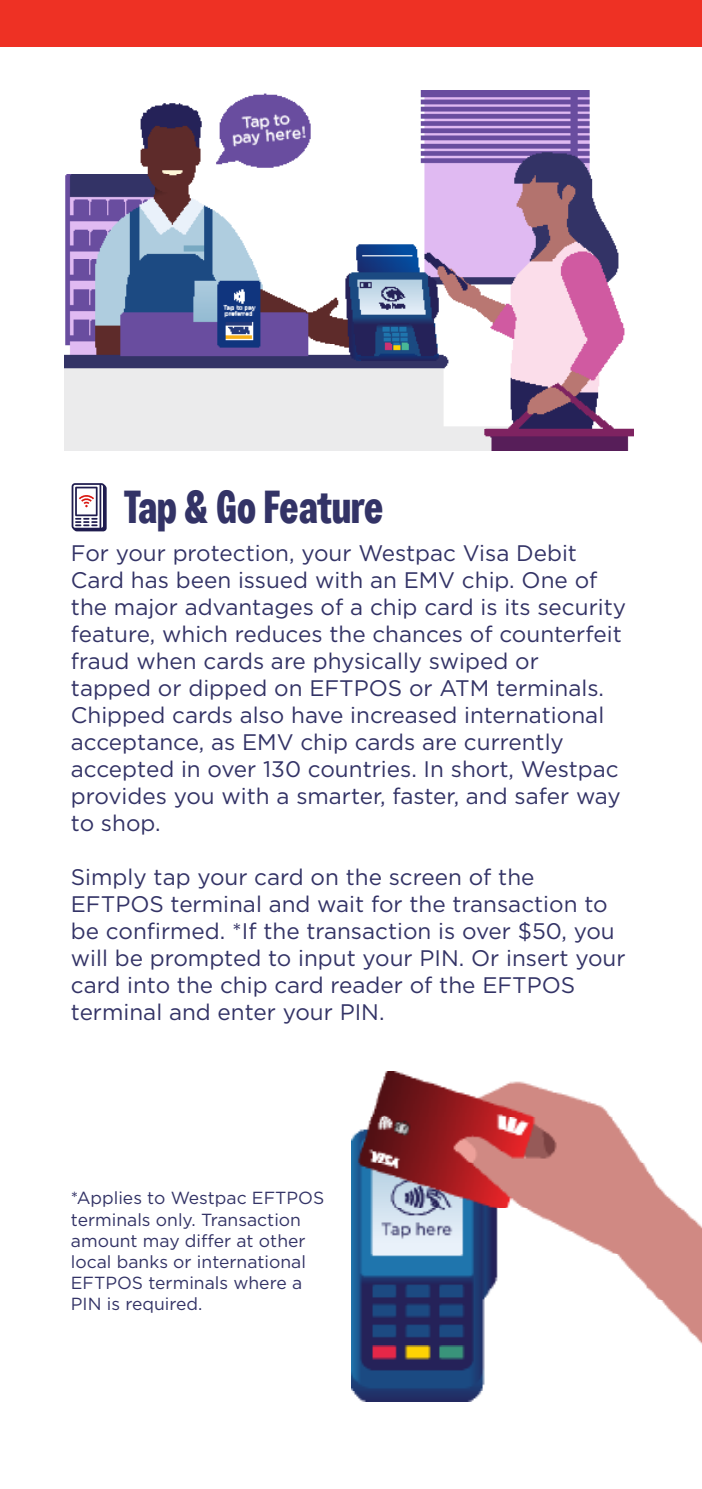
<style>
.page{position:relative;width:702px;height:1489px;background:#fff}
.page>*{position:absolute;margin:0;border:0;box-sizing:border-box;transform-origin:0 0}
.t1{font:700 45px "Westpac";color:#336}
.t2{font:22.5px/27px "Gotham";color:#336}
.t3{font:17.5px/21px "Gotham";color:#336}
</style>
<div class="page">
<img style="left:351px;top:1071px;width:350px;height:329px">
<div style="left:0;top:0;width:702px;height:46px;background:#ee3124"></div>
<img style="left:65px;top:90px;width:568px;height:361px">
<svg style="left:72px;top:483px;width:35px;height:48px"></svg>
<h1 class="t1" style="left:124px;top:480px;width:261px">Tap &amp; Go Feature</h1>
<p class="t2" style="left:71px;top:538px;width:556px">For your protection, your Westpac Visa Debit Card has been issued with an EMV chip. One of the major advantages of a chip card is its security feature, which reduces the chances of counterfeit fraud when cards are physically swiped or<br>tapped or dipped on EFTPOS or ATM terminals.<br>Chipped cards also have increased international acceptance, as EMV chip cards are currently accepted in over 130 countries. In short, Westpac provides you with a smarter, faster, and safer way to shop.</p>
<p class="t2" style="left:71px;top:862px;width:556px">Simply tap your card on the screen of the EFTPOS terminal and wait for the transaction to be confirmed. *If the transaction is over $50, you will be prompted to input your PIN. Or insert your card into the chip card reader of the EFTPOS terminal and enter your PIN.</p>
<p class="t3" style="left:71px;top:1187px;width:255px">*Applies to Westpac EFTPOS terminals only. Transaction amount may differ at other local banks or international<br>EFTPOS terminals where a<br>PIN is required.</p>
</div>
